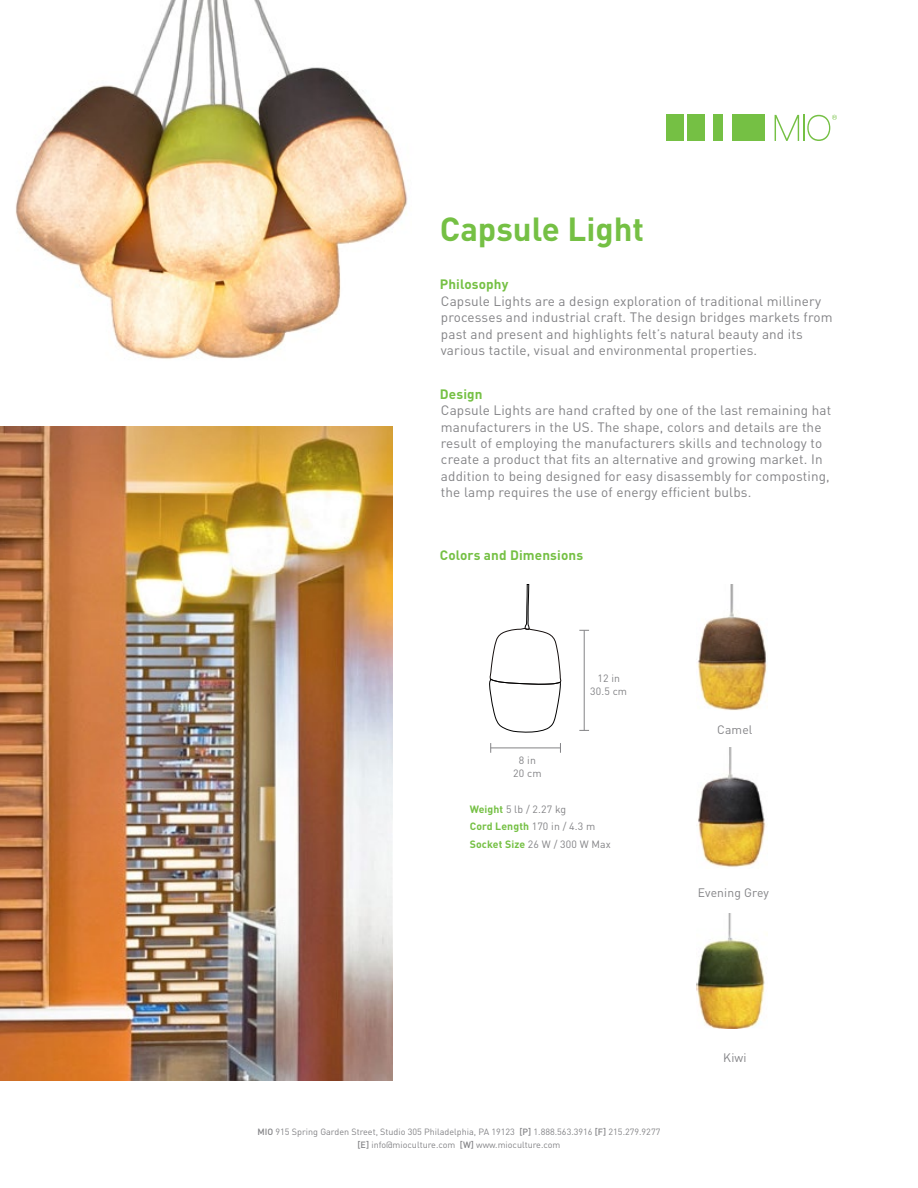
<style>
.page{position:relative;width:918px;height:1188px;background:#fff}
.page>*{position:absolute;margin:0;border:0;box-sizing:border-box;transform-origin:0 0}
.t1{font:700 33px "DIN Pro";color:#75c044}
.t2{font:13.5px/16.5px "DIN Pro";letter-spacing:.01em;color:#838386}
.t3{font:700 13.5px "DIN Pro";letter-spacing:.01em;color:#75c044}
.t4{font:12.15px "DIN Pro";letter-spacing:.01em;color:#838386}
.t5{font:10.5px/17.2px "DIN Pro";letter-spacing:.01em;color:#838386;text-align:center}
.t6{font:9px/13.5px "DIN Pro";color:#838386;text-align:center}
.s1{font-weight:700;color:#75c044}
.s2{font-weight:500}
</style>
<div class="page">
<img style="left:0;top:0;width:408px;height:446px">
<img style="left:0;top:427px;width:392px;height:653px">
<div style="left:732px;top:115px;width:33px;height:26px;background:#75c044"></div>
<div style="left:666px;top:115px;width:17px;height:26px;background:#75c044"></div>
<div style="left:687px;top:115px;width:17px;height:26px;background:#75c044"></div>
<div style="left:713px;top:115px;width:10px;height:26px;background:#75c044"></div>
<svg style="left:775px;top:115px;width:62px;height:26px"></svg>
<img style="left:697px;top:585px;width:70px;height:125px">
<img style="left:698px;top:748px;width:69px;height:119px">
<img style="left:697px;top:913px;width:68px;height:116px">
<hr style="left:584px;top:630px;width:1px;height:100px;background:#838386">
<hr style="left:491px;top:748px;width:70px;height:1px;background:#838386">
<svg style="left:489px;top:584px;width:73px;height:149px"></svg>
<h1 class="t1" style="left:440px;top:207px;width:206px">Capsule Light</h1>
<p class="t3" style="left:440px;top:275px;width:70px">Philosophy</p>
<p class="t2" style="left:441px;top:292px;width:393px">Capsule Lights are a design exploration of traditional millinery processes and industrial craft. The design bridges markets from past and present and highlights felt’s natural beauty and its various tactile, visual and environmental properties.</p>
<p class="t3" style="left:440px;top:385px;width:44px">Design</p>
<p class="t2" style="left:441px;top:401px;width:392px">Capsule Lights are hand crafted by one of the last remaining hat manufacturers in the US. The shape, colors and details are the result of employing the manufacturers skills and technology to create a product that fits an alternative and growing market. In addition to being designed for easy disassembly for composting, the lamp requires the use of energy efficient bulbs.</p>
<p class="t3" style="left:440px;top:546px;width:145px">Colors and Dimensions</p>
<p class="t5" style="left:513px;top:753px;width:30px;line-height:13.5px">8 in<br>20 cm</p>
<p class="t5" style="left:590px;top:671px;width:38px;line-height:13.5px">12 in<br>30.5 cm</p>
<p class="t5" style="left:470px;top:800px;width:143px;text-align:left"><span class="s1">Weight</span> 5 lb / 2.27 kg<br><span class="s1">Cord Length</span> 170 in / 4.3 m<br><span class="s1">Socket Size</span> 26 W / 300 W Max</p>
<p class="t4" style="left:717px;top:721px;width:37px">Camel</p>
<p class="t4" style="left:698px;top:884px;width:73px">Evening Grey</p>
<p class="t6" style="left:258px;top:1124px;width:404px"><span class="s2">MIO</span> 915 Spring Garden Street, Studio 305 Philadelphia, PA 19123 <span class="s2">[P]</span> 1.888.563.3916 <span class="s2">[F]</span> 215.279.9277 <span class="s2">[E]</span> info@mioculture.com <span class="s2">[W]</span> www.mioculture.com</p>
<p class="t4" style="left:723px;top:1049px;width:25px">Kiwi</p>
</div>
